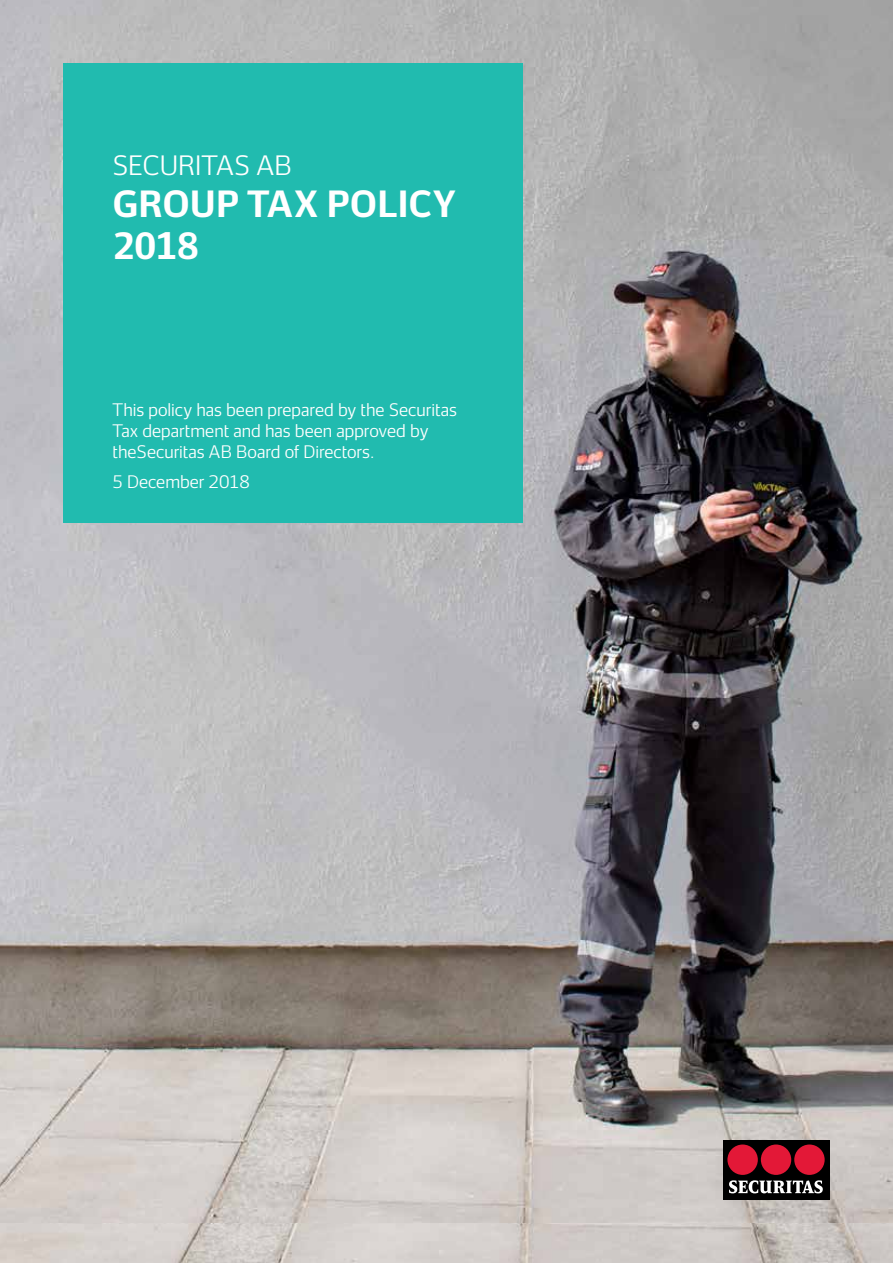
<style>
.page{position:relative;width:893px;height:1263px;background:#fff}
.page>*{position:absolute;margin:0;border:0;box-sizing:border-box;transform-origin:0 0}
.t1{font:700 34.5px/42px "Securitas Sans";letter-spacing:-.01em;color:#fff}
.t2{font:300 25.5px "Securitas Sans";color:#fff}
.t3{font:300 16.5px/21px "Securitas Sans";color:#fff}
</style>
<div class="page">
<img style="left:0;top:1222px;width:893px;height:41px">
<img style="left:0;top:0;width:893px;height:1222px">
<div style="left:723px;top:1140px;width:106px;height:59px;background:#000"></div>
<div style="left:727px;top:1144px;width:31px;height:31px;background:#e31837;border-radius:50%"></div>
<div style="left:794px;top:1144px;width:31px;height:31px;background:#e31837;border-radius:50%"></div>
<div style="left:761px;top:1144px;width:30px;height:31px;background:#e31837;border-radius:50%"></div>
<svg style="left:729px;top:1180px;width:94px;height:13px"></svg>
<div style="left:64px;top:64px;width:459px;height:459px;background:#21bbaf"></div>
<h2 class="t2" style="left:112px;top:144px;width:181px">SECURITAS AB</h2>
<h1 class="t1" style="left:112px;top:179px;width:345px">GROUP TAX POLICY<br>2018</h1>
<p class="t3" style="left:112px;top:397px;width:346px">This policy has been prepared by the Securitas<br>Tax department and has been approved by<br>the Securitas AB Board of Directors.</p>
<p class="t3" style="left:112px;top:469px;width:139px">5 December 2018</p>
</div>
